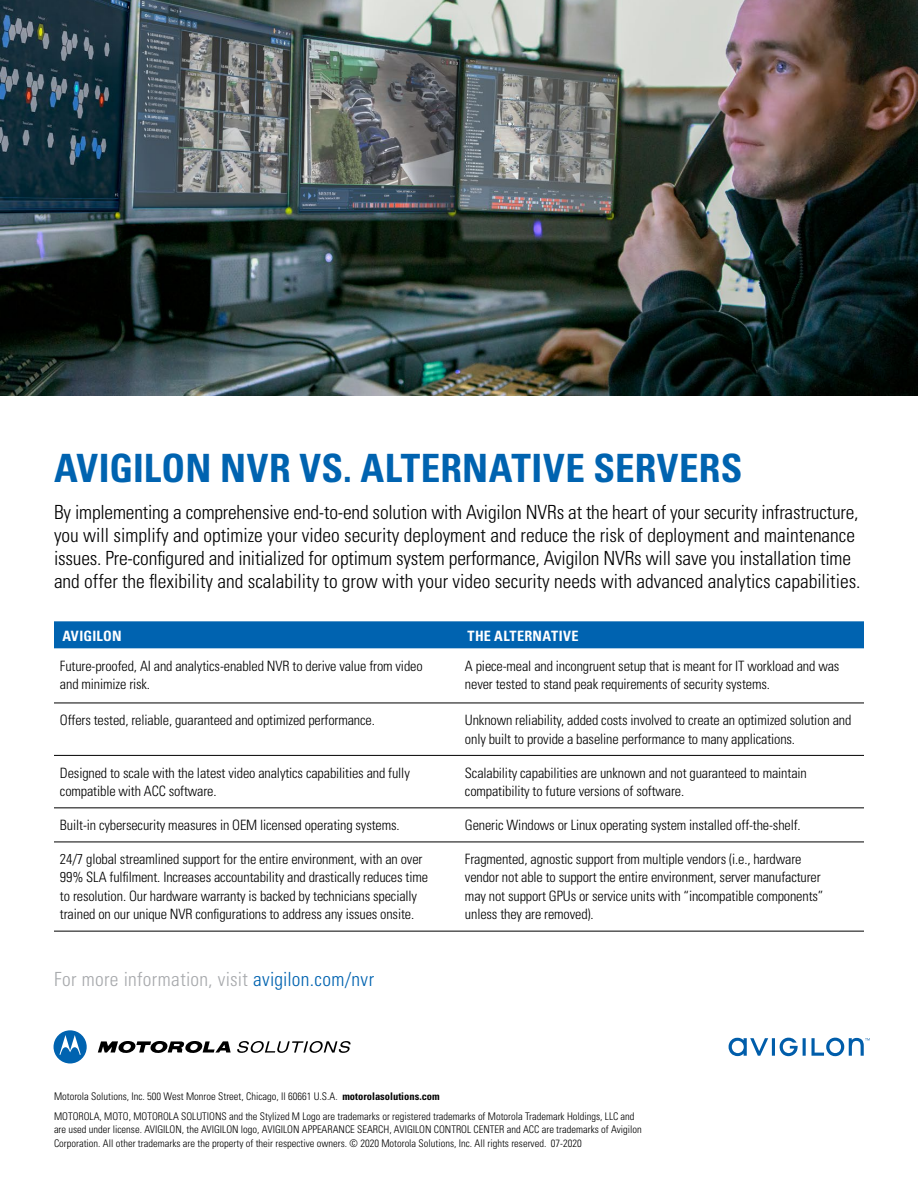
<style>
.page{position:relative;width:918px;height:1188px;background:#fff}
.page>*{position:absolute;margin:0;border:0;box-sizing:border-box;transform-origin:0 0}
.t1{font:700 condensed 39px "Univers LT Std";letter-spacing:.005em;color:#0063b0}
.t2{font:300 condensed 19.5px/23.2px "Univers LT Std";letter-spacing:-.01em;color:#000}
.t3{font:300 condensed 19.5px "Univers LT Std";letter-spacing:.02em;color:#a7a9ac}
.t4{font:300 condensed 14.25px/18.3px "Univers LT Std";letter-spacing:-.01em;color:#000}
.t5{font:700 condensed 14.25px "Univers LT Std";letter-spacing:.02em;color:#fff}
.t6{font:300 condensed 10.5px/19.8px "Univers LT Std";color:#000}
.s1{color:#0063b0}
.s2{font-weight:700}
</style>
<div class="page">
<img style="left:0;top:0;width:918px;height:396px">
<div style="left:54px;top:621px;width:810px;height:27px;background:#0063b0"></div>
<hr style="left:54px;top:703px;width:405px;height:1px;background:#000">
<hr style="left:459px;top:703px;width:405px;height:1px;background:#000">
<hr style="left:54px;top:755px;width:405px;height:1px;background:#000">
<hr style="left:459px;top:755px;width:405px;height:1px;background:#000">
<hr style="left:54px;top:808px;width:405px;height:1px;background:#000">
<hr style="left:459px;top:808px;width:405px;height:1px;background:#000">
<hr style="left:54px;top:842px;width:405px;height:1px;background:#000">
<hr style="left:459px;top:842px;width:405px;height:1px;background:#000">
<hr style="left:54px;top:931px;width:405px;height:1px;background:#000">
<hr style="left:459px;top:931px;width:405px;height:1px;background:#000">
<svg style="left:729px;top:1038px;width:141px;height:18px"></svg>
<svg style="left:98px;top:1041px;width:133px;height:12px"></svg>
<svg style="left:54px;top:1030px;width:33px;height:34px"></svg>
<svg style="left:237px;top:1041px;width:114px;height:12px"></svg>
<h1 class="t1" style="left:54px;top:444px;width:690px">AVIGILON NVR VS. ALTERNATIVE SERVERS</h1>
<p class="t2" style="left:54px;top:500px;width:808px">By implementing a comprehensive end-to-end solution with Avigilon NVRs at the heart of your security infrastructure, you will simplify and optimize your video security deployment and reduce the risk of deployment and maintenance issues. Pre-configured and initialized for optimum system performance, Avigilon NVRs will save you installation time and offer the flexibility and scalability to grow with your video security needs with advanced analytics capabilities.</p>
<p class="t5" style="left:63px;top:627px;width:61px">AVIGILON</p>
<p class="t5" style="left:468px;top:627px;width:113px">THE ALTERNATIVE</p>
<p class="t4" style="left:60px;top:656px;width:364px">Future-proofed, AI and analytics-enabled NVR to derive value from video and minimize risk.</p>
<p class="t4" style="left:465px;top:656px;width:376px">A piece-meal and incongruent setup that is meant for IT workload and was never tested to stand peak requirements of security systems.</p>
<p class="t4" style="left:60px;top:711px;width:316px">Offers tested, reliable, guaranteed and optimized performance.</p>
<p class="t4" style="left:465px;top:711px;width:388px">Unknown reliability, added costs involved to create an optimized solution and only built to provide a baseline performance to many applications.</p>
<p class="t4" style="left:60px;top:763px;width:351px">Designed to scale with the latest video analytics capabilities and fully compatible with ACC software.</p>
<p class="t4" style="left:465px;top:763px;width:343px">Scalability capabilities are unknown and not guaranteed to maintain compatibility to future versions of software.</p>
<p class="t4" style="left:60px;top:816px;width:341px">Built-in cybersecurity measures in OEM licensed operating systems.</p>
<p class="t4" style="left:465px;top:816px;width:337px">Generic Windows or Linux operating system installed off-the-shelf.</p>
<p class="t4" style="left:60px;top:850px;width:370px">24/7 global streamlined support for the entire environment, with an over 99% SLA fulfilment. Increases accountability and drastically reduces time to resolution. Our hardware warranty is backed by technicians specially trained on our unique NVR configurations to address any issues onsite.</p>
<p class="t4" style="left:465px;top:850px;width:360px">Fragmented, agnostic support from multiple vendors (i.e., hardware vendor not able to support the entire environment, server manufacturer may not support GPUs or service units with “incompatible components” unless they are removed).</p>
<h2 class="t3" style="left:54px;top:968px;width:322px">For more information, visit <span class="s1">avigilon.com/nvr</span></h2>
<p class="t6" style="left:54px;top:1086px;width:582px">Motorola Solutions, Inc. 500 West Monroe Street, Chicago, Il 60661 U.S.A. <span class="s2">motorolasolutions.com<br></span>MOTOROLA, MOTO, MOTOROLA SOLUTIONS and the Stylized M Logo are trademarks or registered trademarks of Motorola Trademark Holdings, LLC and</p>
<p class="t6" style="left:54px;top:1123px;width:589px;line-height:13.5px">are used under license. AVIGILON, the AVIGILON logo, AVIGILON APPEARANCE SEARCH, AVIGILON CONTROL CENTER and ACC are trademarks of Avigilon<br>Corporation. All other trademarks are the property of their respective owners. © 2020 Motorola Solutions, Inc. All rights reserved. 07-2020</p>
</div>
